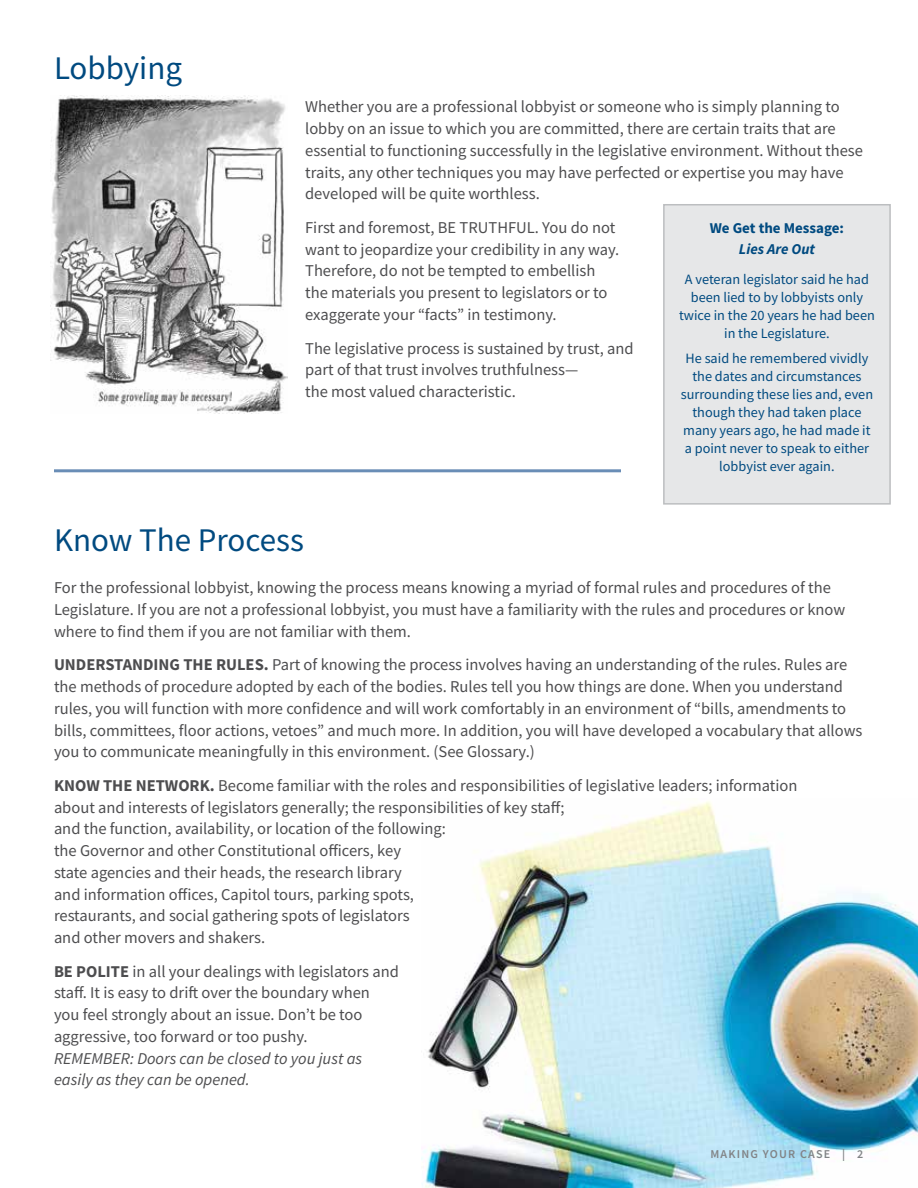
<style>
.page{position:relative;width:918px;height:1188px;background:#fff}
.page>*{position:absolute;margin:0;border:0;box-sizing:border-box;transform-origin:0 0}
.t1{font:33px "Source Sans Pro";color:#004a80}
.t2{font:16.5px/21.8px "Source Sans Pro";color:#4d4d4f}
.t3{font:italic 16.5px/21.8px "Source Sans Pro";color:#4d4d4f}
.t4{font:700 15px "Source Sans Pro";color:#004a80}
.t5{font:italic 700 15px "Source Sans Pro";color:#004a80}
.t6{font:14.25px/18px "Source Sans Pro";color:#004a80;text-align:center}
.t7{font:600 12px "Source Sans Pro";letter-spacing:.1em;color:#818386}
.s1{font-weight:700}
</style>
<div class="page">
<div style="left:663px;top:204px;width:228px;height:301px;background:#e6e7e8;border:2px solid #bcbec0"></div>
<hr style="left:54px;top:469px;width:567px;height:3px;background:#698db6">
<img style="left:421px;top:801px;width:497px;height:387px">
<img style="left:50px;top:96px;width:238px;height:317px">
<h1 class="t1" style="left:54px;top:47px;width:130px">Lobbying</h1>
<p class="t2" style="left:305px;top:96px;width:559px">Whether you are a professional lobbyist or someone who is simply planning to lobby on an issue to which you are committed, there are certain traits that are essential to functioning successfully in the legislative environment. Without these traits, any other techniques you may have perfected or expertise you may have developed will be quite worthless.</p>
<p class="t2" style="left:305px;top:217px;width:312px">First and foremost, BE TRUTHFUL. You do not</p>
<p class="t4" style="left:710px;top:218px;width:136px">We Get the Message:</p>
<p class="t2" style="left:305px;top:238px;width:316px">want to jeopardize your credibility in any way.</p>
<p class="t5" style="left:739px;top:239px;width:78px">Lies Are Out</p>
<p class="t2" style="left:305px;top:260px;width:292px">Therefore, do not be tempted to embellish</p>
<p class="t6" style="left:685px;top:271px;width:186px">A veteran legislator said he had</p>
<p class="t2" style="left:305px;top:282px;width:304px">the materials you present to legislators or to</p>
<p class="t6" style="left:691px;top:289px;width:174px">been lied to by lobbyists only</p>
<p class="t2" style="left:305px;top:304px;width:253px">exaggerate your “facts” in testimony.</p>
<p class="t6" style="left:679px;top:307px;width:197px">twice in the 20 years he had been in the Legislature.</p>
<p class="t2" style="left:305px;top:337px;width:330px">The legislative process is sustained by trust, and</p>
<p class="t6" style="left:685px;top:349px;width:184px">He said he remembered vividly</p>
<p class="t2" style="left:305px;top:359px;width:275px">part of that trust involves truthfulness—</p>
<p class="t6" style="left:693px;top:367px;width:170px">the dates and circumstances</p>
<p class="t2" style="left:305px;top:381px;width:212px">the most valued characteristic.</p>
<p class="t6" style="left:681px;top:385px;width:194px">surrounding these lies and, even</p>
<p class="t6" style="left:683px;top:403px;width:189px">though they had taken place many years ago, he had made it a point never to speak to either lobbyist ever again.</p>
<h1 class="t1" style="left:54px;top:519px;width:251px">Know The Process</h1>
<p class="t2" style="left:54px;top:577px;width:793px">For the professional lobbyist, knowing the process means knowing a myriad of formal rules and procedures of the<br>Legislature. If you are not a professional lobbyist, you must have a familiarity with the rules and procedures or know where to find them if you are not familiar with them.</p>
<p class="t2" style="left:54px;top:654px;width:810px"><span class="s1">UNDERSTANDING THE RULES.</span> Part of knowing the process involves having an understanding of the rules. Rules are the methods of procedure adopted by each of the bodies. Rules tell you how things are done. When you understand rules, you will function with more confidence and will work comfortably in an environment of “bills, amendments to bills, committees, floor actions, vetoes” and much more. In addition, you will have developed a vocabulary that allows you to communicate meaningfully in this environment. (See Glossary.)</p>
<p class="t2" style="left:54px;top:774px;width:745px"><span class="s1">KNOW THE NETWORK.</span> Become familiar with the roles and responsibilities of legislative leaders; information about and interests of legislators generally; the responsibilities of key staff;<br>and the function, availability, or location of the following:<br>the Governor and other Constitutional officers, key<br>state agencies and their heads, the research library<br>and information offices, Capitol tours, parking spots,<br>restaurants, and social gathering spots of legislators<br>and other movers and shakers.</p>
<p class="t2" style="left:54px;top:960px;width:346px"><span class="s1">BE POLITE</span> in all your dealings with legislators and staff. It is easy to drift over the boundary when you feel strongly about an issue. Don’t be too aggressive, too forward or too pushy.</p>
<p class="t3" style="left:54px;top:1047px;width:310px">REMEMBER: Doors can be closed to you just as easily as they can be opened.</p>
<p class="t7" style="left:710px;top:1146px;width:155px">MAKING YOUR CASE | 2</p>
</div>
